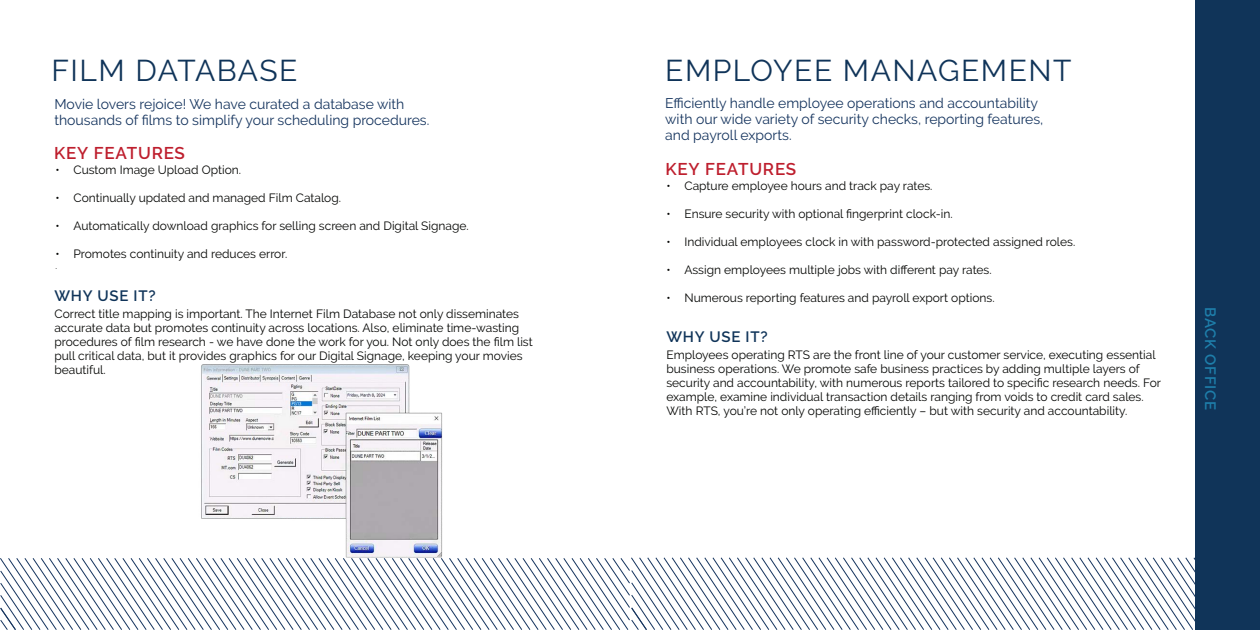
<style>
.page{position:relative;width:1260px;height:630px;background:#fff}
.page>*{position:absolute;margin:0;border:0;box-sizing:border-box;transform-origin:0 0}
.H-1{font:30px "Raleway";letter-spacing:.05em;color:#103459}
.H-1-2{font:600 17px "Raleway";letter-spacing:.05em;color:#be1f2e}
.H-1-3{font:600 15px "Raleway";letter-spacing:.05em;color:#103459}
.H-1-4{font:600 15px "Raleway";letter-spacing:.05em;color:#1e7eaa}
.H-1-5{font:14px/16px "Raleway";color:#15345e}
.Body_Light{font:12px/14px "Raleway";color:#040503}
.H-1-6{font:9px "Raleway";color:#040503}
</style>
<div class="page">
<img style="left:201px;top:364px;width:242px;height:192px">
<svg style="left:0;top:556px;width:1196px;height:74px"></svg>
<div style="left:1196px;top:0;width:64px;height:630px;background:#103459"></div>
<p class="H-1" style="left:51px;top:53px;width:247px">FILM DATABASE</p>
<p class="H-1-5" style="left:54px;top:96px;width:376px">Movie lovers rejoice! We have curated a database with thousands of films to simplify your scheduling procedures.</p>
<p class="Body_Light" style="left:55px;top:163px;width:187px">• Custom Image Upload Option.</p>
<p class="Body_Light" style="left:55px;top:191px;width:287px">• Continually updated and managed Film Catalog.</p>
<p class="Body_Light" style="left:55px;top:219px;width:415px">• Automatically download graphics for selling screen and Digital Signage.</p>
<p class="Body_Light" style="left:55px;top:247px;width:233px">• Promotes continuity and reduces error.</p>
<p class="H-1-6" style="left:55px;top:261px;width:3px">.</p>
<p class="H-1" style="left:665px;top:53px;width:408px">EMPLOYEE MANAGEMENT</p>
<p class="H-1-5" style="left:665px;top:96px;width:380px">Efficiently handle employee operations and accountability with our wide variety of security checks, reporting features, and payroll exports.</p>
<p class="Body_Light" style="left:666px;top:179px;width:268px">• Capture employee hours and track pay rates.</p>
<p class="Body_Light" style="left:666px;top:207px;width:288px">• Ensure security with optional fingerprint clock-in.</p>
<p class="Body_Light" style="left:666px;top:235px;width:410px">• Individual employees clock in with password-protected assigned roles.</p>
<p class="Body_Light" style="left:666px;top:263px;width:327px">• Assign employees multiple jobs with different pay rates.</p>
<p class="Body_Light" style="left:666px;top:291px;width:330px">• Numerous reporting features and payroll export options.</p>
<p class="H-1-2" style="left:54px;top:143px;width:132px">KEY FEATURES</p>
<p class="H-1-2" style="left:665px;top:159px;width:132px">KEY FEATURES</p>
<p class="H-1-3" style="left:54px;top:287px;width:103px">WHY USE IT?</p>
<p class="Body_Light" style="left:54px;top:306px;width:466px">Correct title mapping is important. The Internet Film Database not only disseminates</p>
<p class="Body_Light" style="left:54px;top:320px;width:480px">accurate data but promotes continuity across locations. Also, eliminate time-wasting procedures of film research - we have done the work for you. Not only does the film list pull critical data, but it provides graphics for our Digital Signage, keeping your movies beautiful.</p>
<p class="H-1-3" style="left:666px;top:328px;width:103px">WHY USE IT?</p>
<p class="Body_Light" style="left:666px;top:348px;width:496px">Employees operating RTS are the front line of your customer service, executing essential business operations. We promote safe business practices by adding multiple layers of security and accountability, with numerous reports tailored to specific research needs. For example, examine individual transaction details ranging from voids to credit card sales.<br>With RTS, you’re not only operating efficiently – but with security and accountability.</p>
<p class="H-1-4" style="left:1219px;top:307px;width:104px;rotate:90deg">BACK OFFICE</p>
</div>
